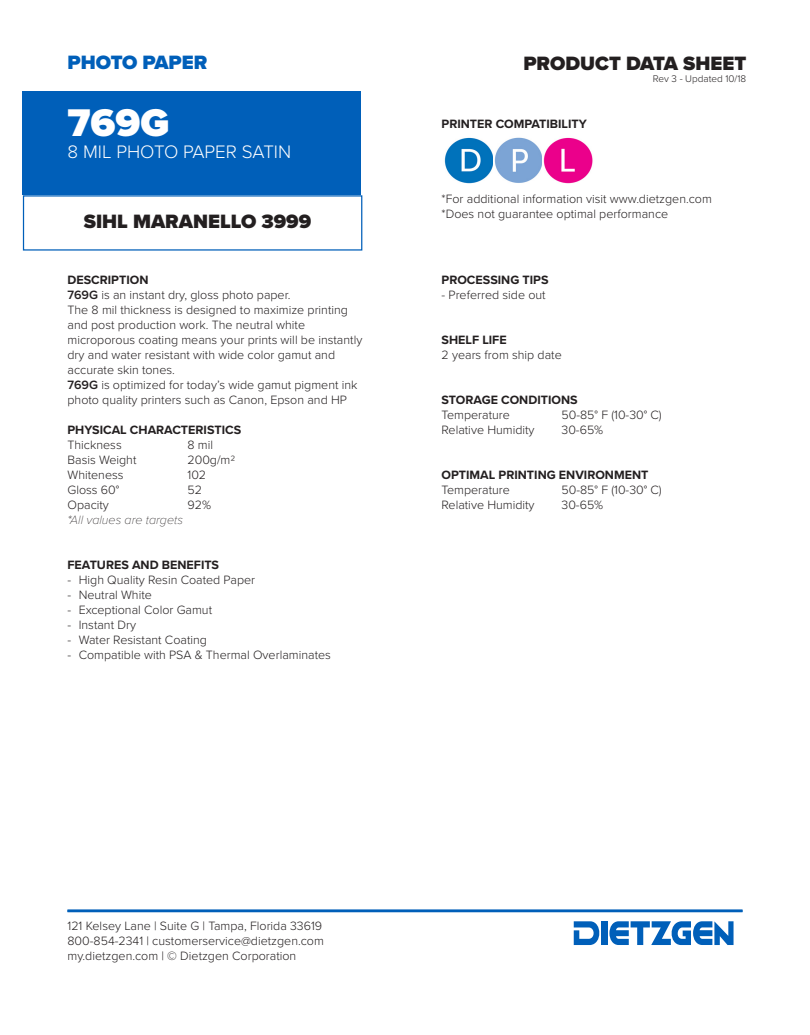
<style>
.page{position:relative;width:810px;height:1035px;background:#fff}
.page>*{position:absolute;margin:0;border:0;box-sizing:border-box;transform-origin:0 0}
.t1{font:900 40px "Proxima Nova";color:#fff}
.t2{font:900 20px "Proxima Nova";color:#231f20}
.t3{font:900 20px "Proxima Nova";color:#005fb9}
.t4{font:300 18.75px "Proxima Nova";color:#fff}
.t5{font:300 12.5px/15px "Proxima Nova";color:#231f20}
.t6{font:700 12.5px "Proxima Nova";color:#231f20}
.t7{font:italic 100 12.5px "Proxima Nova";color:#231f20}
.t8{font:300 10px "Proxima Nova";color:#231f20}
.s1{font-weight:600}
</style>
<div class="page">
<svg style="left:574px;top:921px;width:26px;height:24px"></svg>
<div style="left:601px;top:921px;width:6px;height:24px;background:#005fb9"></div>
<svg style="left:609px;top:921px;width:125px;height:24px"></svg>
<div style="left:22px;top:92px;width:339px;height:103px;background:#005fb9"></div>
<hr style="left:68px;top:910px;width:674px;height:2px;background:#005fb9">
<img style="left:444px;top:137px;width:149px;height:47px">
<p class="t3" style="left:68px;top:47px;width:141px">PHOTO PAPER</p>
<p class="t1" style="left:68px;top:93px;width:104px">769G</p>
<p class="t4" style="left:68px;top:138px;width:225px">8 MIL PHOTO PAPER SATIN</p>
<p class="t2" style="left:84px;top:207px;width:229px">SIHL MARANELLO 3999</p>
<p class="t6" style="left:68px;top:271px;width:82px">DESCRIPTION</p>
<p class="t5" style="left:68px;top:287px;width:224px"><span class="s1">769G</span> is an instant dry, gloss photo paper.</p>
<p class="t5" style="left:68px;top:302px;width:282px">The 8 mil thickness is designed to maximize printing</p>
<p class="t5" style="left:68px;top:317px;width:296px">and post production work. The neutral white microporous coating means your prints will be instantly dry and water resistant with wide color gamut and accurate skin tones.</p>
<p class="t5" style="left:68px;top:377px;width:292px"><span class="s1">769G</span> is optimized for today’s wide gamut pigment ink photo quality printers such as Canon, Epson and HP</p>
<p class="t6" style="left:68px;top:421px;width:175px">PHYSICAL CHARACTERISTICS</p>
<p class="t5" style="left:68px;top:437px;width:56px">Thickness</p>
<p class="t5" style="left:188px;top:437px;width:27px">8 mil</p>
<p class="t5" style="left:68px;top:452px;width:70px">Basis Weight</p>
<p class="t5" style="left:188px;top:452px;width:49px">200g/m2</p>
<p class="t5" style="left:68px;top:467px;width:58px">Whiteness</p>
<p class="t5" style="left:188px;top:467px;width:20px">102</p>
<p class="t5" style="left:68px;top:482px;width:53px">Gloss 60°</p>
<p class="t5" style="left:188px;top:482px;width:16px">52</p>
<p class="t5" style="left:68px;top:497px;width:43px">Opacity</p>
<p class="t5" style="left:188px;top:497px;width:25px">92%</p>
<p class="t7" style="left:68px;top:511px;width:117px">*All values are targets</p>
<p class="t6" style="left:68px;top:556px;width:153px">FEATURES AND BENEFITS</p>
<p class="t5" style="left:68px;top:572px;width:189px">- High Quality Resin Coated Paper</p>
<p class="t5" style="left:68px;top:587px;width:86px">- Neutral White</p>
<p class="t5" style="left:68px;top:602px;width:146px">- Exceptional Color Gamut</p>
<p class="t5" style="left:68px;top:617px;width:70px">- Instant Dry</p>
<p class="t5" style="left:68px;top:632px;width:141px">- Water Resistant Coating</p>
<p class="t5" style="left:68px;top:647px;width:265px">- Compatible with PSA &amp; Thermal Overlaminates</p>
<h2 class="t2" style="left:523px;top:48px;width:224px">PRODUCT DATA SHEET</h2>
<p class="t8" style="left:653px;top:71px;width:95px">Rev 3 - Updated 10/18</p>
<p class="t6" style="left:442px;top:114px;width:147px">PRINTER COMPATIBILITY</p>
<p class="t5" style="left:442px;top:190px;width:272px">*For additional information visit www.dietzgen.com</p>
<p class="t5" style="left:442px;top:205px;width:228px">*Does not guarantee optimal performance</p>
<p class="t6" style="left:442px;top:271px;width:109px">PROCESSING TIPS</p>
<p class="t5" style="left:442px;top:287px;width:106px">- Preferred side out</p>
<p class="t6" style="left:442px;top:331px;width:67px">SHELF LIFE</p>
<p class="t5" style="left:442px;top:347px;width:122px">2 years from ship date</p>
<p class="t6" style="left:442px;top:391px;width:138px">STORAGE CONDITIONS</p>
<p class="t5" style="left:442px;top:407px;width:70px">Temperature</p>
<p class="t5" style="left:562px;top:407px;width:102px">50-85° F (10-30° C)</p>
<p class="t5" style="left:442px;top:422px;width:95px">Relative Humidity</p>
<p class="t5" style="left:562px;top:422px;width:43px">30-65%</p>
<p class="t6" style="left:442px;top:466px;width:208px">OPTIMAL PRINTING ENVIRONMENT</p>
<p class="t5" style="left:442px;top:482px;width:70px">Temperature</p>
<p class="t5" style="left:562px;top:482px;width:102px">50-85° F (10-30° C)</p>
<p class="t5" style="left:442px;top:497px;width:95px">Relative Humidity</p>
<p class="t5" style="left:562px;top:497px;width:43px">30-65%</p>
<p class="t5" style="left:68px;top:918px;width:258px">121 Kelsey Lane | Suite G | Tampa, Florida 33619<br>800-854-2341 | customerservice@dietzgen.com my.dietzgen.com | © Dietzgen Corporation</p>
</div>
